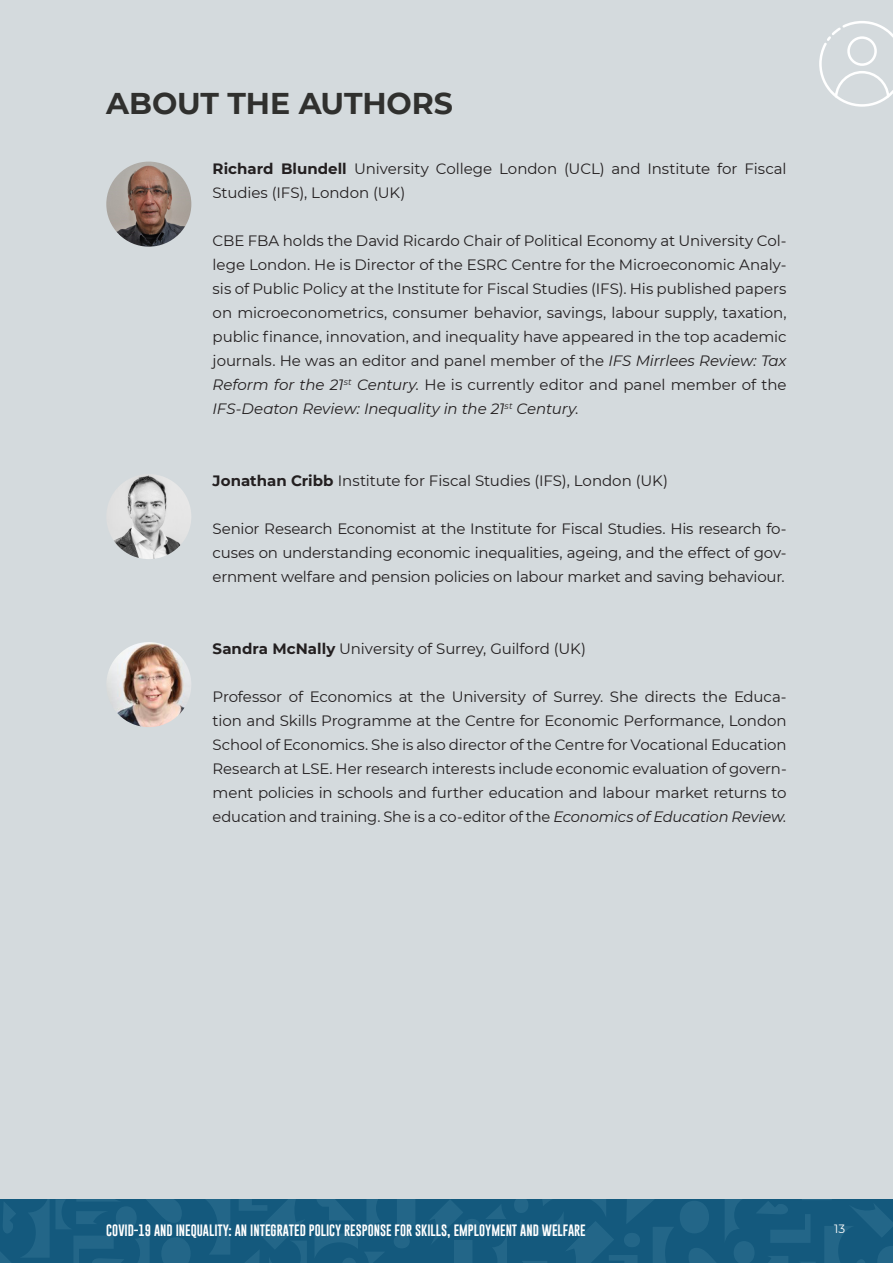
<style>
.page{position:relative;width:893px;height:1263px;background:#d4dadd}
.page>*{position:absolute;margin:0;border:0;box-sizing:border-box;transform-origin:0 0}
.t1{font:700 30px "Montserrat";letter-spacing:-.005em;color:#30302e}
.references{font:15px/24px "Montserrat";letter-spacing:-.005em;color:#231f20;text-align:justify}
.t2{font:12px "Gobold";color:#fff}
.t3{font:12px "Montserrat";color:#fff}
.s1{font-weight:700}
.s2{font-style:italic}
</style>
<div class="page">
<img style="left:106px;top:162px;width:85px;height:85px;border-radius:43px">
<img style="left:106px;top:474px;width:85px;height:85px;border-radius:43px">
<img style="left:106px;top:642px;width:85px;height:85px;border-radius:43px">
<div style="left:0;top:1199px;width:893px;height:64px;background:#14597d"></div>
<svg style="left:514px;top:1199px;width:379px;height:64px"></svg>
<svg style="left:430px;top:1200px;width:77px;height:63px"></svg>
<svg style="left:0;top:1199px;width:415px;height:64px"></svg>
<svg style="left:819px;top:21px;width:74px;height:86px"></svg>
<p class="t1" style="left:106px;top:82px;width:348px">ABOUT THE AUTHORS</p>
<p class="references" style="left:213px;top:156px;width:576px"><span class="s1">Richard Blundell</span> University College London (UCL) and Institute for Fiscal<br>Studies (IFS), London (UK)</p>
<p class="references" style="left:213px;top:228px;width:576px">CBE FBA holds the David Ricardo Chair of Political Economy at University Col&shy;lege London. He is Director of the ESRC Centre for the Microeconomic Analy&shy;sis of Public Policy at the Institute for Fiscal Studies (IFS). His published papers on microeconometrics, consumer behavior, savings, labour supply, taxation, public finance, innovation, and inequality have appeared in the top academic journals. He was an editor and panel member of the <span class="s2">IFS Mirrlees Review: Tax Reform for the 21</span><sup>st</sup> <span class="s2">Century.</span> He is currently editor and panel member of the <span class="s2">IFS-Deaton Review: Inequality in the 21</span><sup>st</sup> <span class="s2">Century</span>.</p>
<p class="references" style="left:213px;top:468px;width:457px"><span class="s1">Jonathan Cribb</span> Institute for Fiscal Studies (IFS), London (UK)</p>
<p class="references" style="left:213px;top:516px;width:576px">Senior Research Economist at the Institute for Fiscal Studies. His research fo&shy;cuses on understanding economic inequalities, ageing, and the effect of gov&shy;ernment welfare and pension policies on labour market and saving behaviour.</p>
<p class="references" style="left:213px;top:636px;width:375px"><span class="s1">Sandra McNally</span> University of Surrey, Guilford (UK)</p>
<p class="references" style="left:213px;top:684px;width:576px">Professor of Economics at the University of Surrey. She directs the Educa&shy;tion and Skills Programme at the Centre for Economic Performance, London School of Economics. She is also director of the Centre for Vocational Education Research at LSE. Her research interests include economic evaluation of govern&shy;ment policies in schools and further education and labour market returns to education and training. She is a co-editor of the <span class="s2">Economics of Education Review.</span></p>
<p class="t2" style="left:106px;top:1223px;width:481px">COVID-19 AND INEQUALITY: AN INTEGRATED POLICY RESPONSE FOR SKILLS, EMPLOYMENT AND WELFARE</p>
<p class="t3" style="left:834px;top:1221px;width:13px">13</p>
</div>
